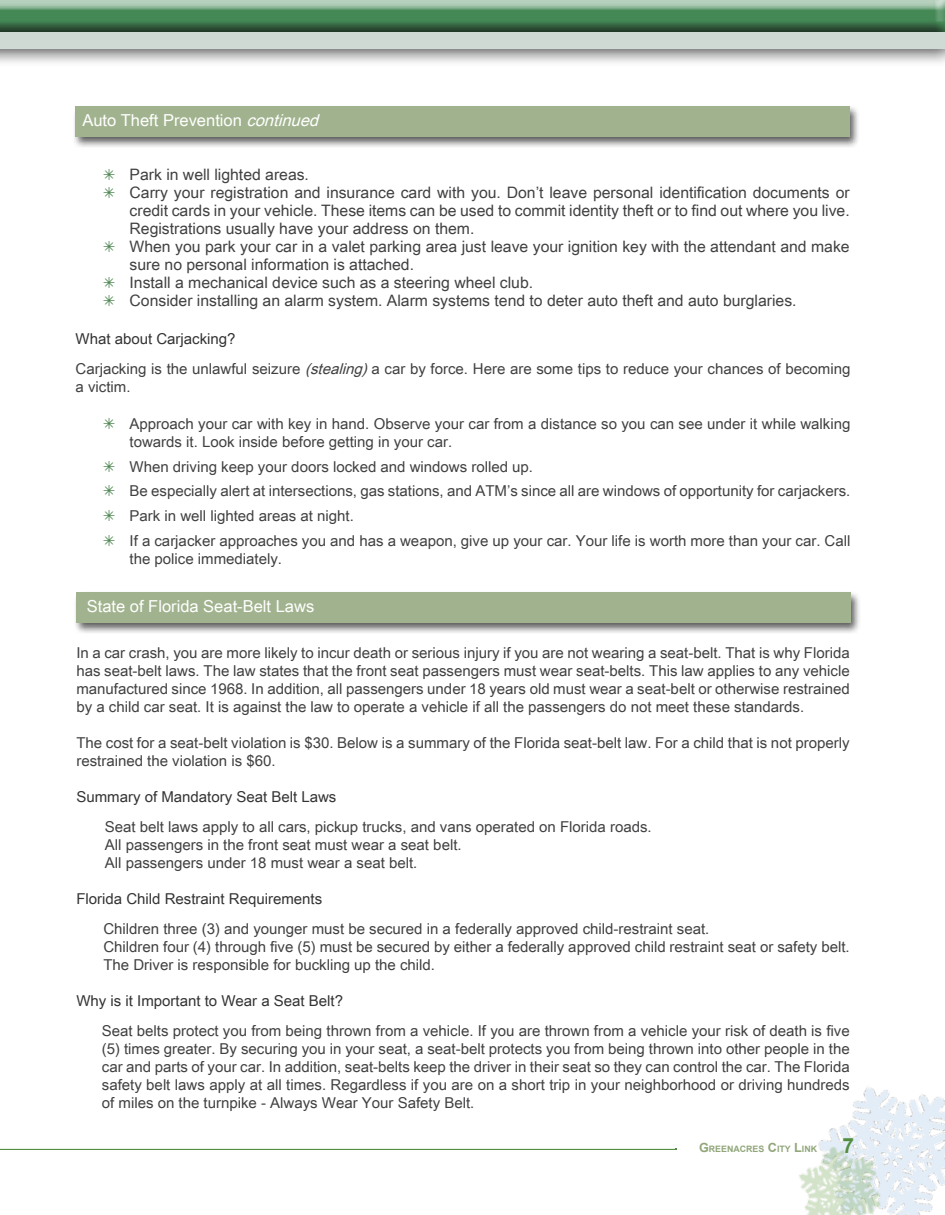
<style>
.page{position:relative;width:945px;height:1215px;background:#fff}
.page>*{position:absolute;margin:0;border:0;box-sizing:border-box;transform-origin:0 0}
.t1{font:700 21px "Arial";color:#528d40}
.t2{font:16.5px "Arial Unicode MS";color:#fff}
.t3{font:15.75px/18px "Arial Unicode MS";color:#414042}
.t4{font:15px/18px "Arial Unicode MS";color:#414042}
.t5{font:15px "Arial Unicode MS";color:#333}
.t6{font:700 8.85px "Arial";color:#91a67a}
.s1{font-style:italic}
.s2{color:#333}
.s3{font-size:12.6px}
</style>
<div class="page">
<img style="left:852px;top:1087px;width:93px;height:128px">
<img style="left:799px;top:1120px;width:109px;height:95px">
<div style="left:0;top:19px;width:945px;height:48px;background:#000;opacity:.75"></div>
<div style="left:0;top:32px;width:945px;height:17px;background:#cbd6d1"></div>
<div style="left:0;top:0;width:945px;height:32px;background:#000;opacity:.75"></div>
<div style="left:73px;top:590px;width:788px;height:44px;background:#000;opacity:.75"></div>
<div style="left:76px;top:592px;width:775px;height:31px;background:#a1b38e"></div>
<div style="left:72px;top:104px;width:788px;height:44px;background:#000;opacity:.75"></div>
<div style="left:76px;top:106px;width:774px;height:31px;background:#a1b38e"></div>
<hr style="left:0;top:1149px;width:676px;height:1px;background:#528d40">
<p class="t2" style="left:82px;top:108px;width:243px">Auto Theft Prevention <span class="s1">continued</span></p>
<p class="t3" style="left:130px;top:165px;width:722px">Park in well lighted areas.<br>Carry your registration and insurance card with you. Don’t leave personal identification documents or credit cards in your vehicle. These items can be used to commit identity theft or to find out where you live.<br>Registrations usually have your address on them.<br>When you park your car in a valet parking area just leave your ignition key with the attendant and make sure no personal information is attached.<br>Install a mechanical device such as a steering wheel club.<br>Consider installing an alarm system. Alarm systems tend to deter auto theft and auto burglaries.</p>
<p class="t4" style="left:76px;top:323px;width:776px;line-height:30px"><span class="s2">What about Carjacking?<br></span>Carjacking is the unlawful seizure <span class="s1">(stealing)</span>a car by force. Here are some tips to reduce your chances of becoming</p>
<p class="t4" style="left:76px;top:377px;width:57px">a victim.</p>
<p class="t4" style="left:130px;top:414px;width:722px">Approach your car with key in hand. Observe your car from a distance so you can see under it while walking towards it. Look inside before getting in your car.</p>
<p class="t4" style="left:130px;top:454px;width:722px;line-height:24.8px">When driving keep your doors locked and windows rolled up.<br>Be especially alert at intersections, gas stations, and ATM’s since all are windows of opportunity for carjackers.<br>Park in well lighted areas at night.<br>If a carjacker approaches you and has a weapon, give up your car. Your life is worth more than your car. Call</p>
<p class="t4" style="left:130px;top:549px;width:154px">the police immediately.</p>
<p class="t2" style="left:87px;top:594px;width:229px">State of Florida Seat-Belt Laws</p>
<p class="t4" style="left:76px;top:644px;width:775px;text-align:justify">In a car crash, you are more likely to incur death or serious injury if you are not wearing a seat-belt. That is why Florida has seat-belt laws. The law states that the front seat passengers must wear seat-belts. This law applies to any vehicle manufactured since 1968. In addition, all passengers under 18 years old must wear a seat-belt or otherwise restrained by a child car seat. It is against the law to operate a vehicle if all the passengers do not meet these standards.</p>
<p class="t4" style="left:76px;top:734px;width:775px">The cost for a seat-belt violation is $30. Below is a summary of the Florida seat-belt law. For a child that is not properly restrained the violation is $60.</p>
<p class="t5" style="left:76px;top:786px;width:262px">Summary of Mandatory Seat Belt Laws</p>
<p class="t4" style="left:105px;top:818px;width:548px">Seat belt laws apply to all cars, pickup trucks, and vans operated on Florida roads.<br>All passengers in the front seat must wear a seat belt.<br>All passengers under 18 must wear a seat belt.</p>
<p class="t5" style="left:76px;top:888px;width:247px">Florida Child Restraint Requirements</p>
<p class="t4" style="left:103px;top:920px;width:748px">Children three (3) and younger must be secured in a federally approved child-restraint seat.<br>Children four (4) through five (5) must be secured by either a federally approved child restraint seat or safety belt.<br>The Driver is responsible for buckling up the child.</p>
<p class="t5" style="left:76px;top:990px;width:268px">Why is it Important to Wear a Seat Belt?</p>
<p class="t4" style="left:102px;top:1022px;width:749px;text-align:justify">Seat belts protect you from being thrown from a vehicle. If you are thrown from a vehicle your risk of death is five (5) times greater. By securing you in your seat, a seat-belt protects you from being thrown into other people in the car and parts of your car. In addition, seat-belts keep the driver in their seat so they can control the car. The Florida safety belt laws apply at all times. Regardless if you are on a short trip in your neighborhood or driving hundreds of miles on the turnpike - Always Wear Your Safety Belt.</p>
<p class="t6" style="left:699px;top:1143px;width:120px"><span class="s3">G</span>REENACRES <span class="s3">C</span>ITY <span class="s3">L</span>INK</p>
<h1 class="t1" style="left:842px;top:1132px;width:13px">7</h1>
</div>
